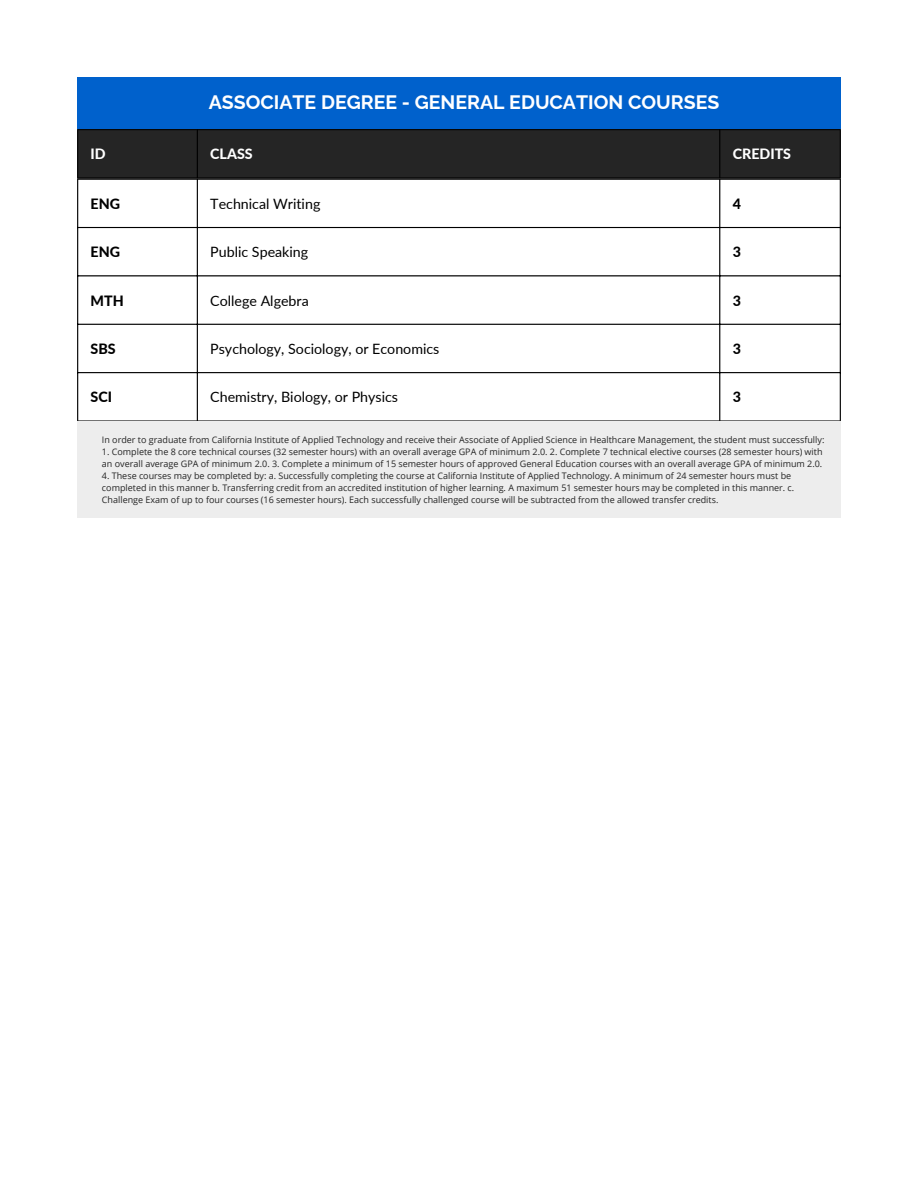
<style>
.page{position:relative;width:918px;height:1188px;background:#fff}
.page>*{position:absolute;margin:0;border:0;box-sizing:border-box;transform-origin:0 0}
.t1{font:700 19.5px "Raleway";color:#fff}
.t2{font:14.25px "Lato";color:#000}
.t3{font:800 14.25px "Lato";color:#000}
.t4{font:800 14.25px "Lato";color:#fff}
.t5{font:9px/12px "Open Sans";color:#252525}
</style>
<div class="page">
<div style="left:77px;top:77px;width:764px;height:52px;background:#0061cc"></div>
<hr style="left:77px;top:180px;width:1px;height:240px;background:#000">
<hr style="left:197px;top:180px;width:1px;height:240px;background:#000">
<hr style="left:719px;top:180px;width:1px;height:240px;background:#000">
<hr style="left:840px;top:180px;width:1px;height:240px;background:#000">
<hr style="left:77px;top:179px;width:764px;height:1px;background:#000">
<hr style="left:77px;top:227px;width:764px;height:1px;background:#000">
<hr style="left:77px;top:275px;width:764px;height:1px;background:#000">
<hr style="left:77px;top:324px;width:764px;height:1px;background:#000">
<hr style="left:77px;top:372px;width:764px;height:1px;background:#000">
<hr style="left:77px;top:420px;width:764px;height:2px;background:#000">
<div style="left:78px;top:130px;width:762px;height:47px;background:#252525"></div>
<hr style="left:77px;top:130px;width:1px;height:47px;background:#000">
<hr style="left:197px;top:130px;width:1px;height:47px;background:#000">
<hr style="left:719px;top:130px;width:1px;height:47px;background:#000">
<hr style="left:840px;top:130px;width:1px;height:47px;background:#000">
<hr style="left:77px;top:129px;width:764px;height:1px;background:#000">
<hr style="left:77px;top:177px;width:764px;height:2px;background:#000">
<div style="left:77px;top:422px;width:764px;height:96px;background:#ededed"></div>
<p class="t1" style="left:209px;top:91px;width:512px">ASSOCIATE DEGREE - GENERAL EDUCATION COURSES</p>
<p class="t4" style="left:91px;top:145px;width:17px">ID</p>
<p class="t4" style="left:210px;top:145px;width:44px">CLASS</p>
<p class="t4" style="left:733px;top:145px;width:60px">CREDITS</p>
<h1 class="t3" style="left:91px;top:195px;width:31px">ENG</h1>
<p class="t2" style="left:210px;top:195px;width:112px">Technical Writing</p>
<p class="t3" style="left:733px;top:195px;width:10px">4</p>
<p class="t3" style="left:91px;top:243px;width:31px">ENG</p>
<p class="t2" style="left:210px;top:243px;width:99px">Public Speaking</p>
<p class="t3" style="left:733px;top:243px;width:10px">3</p>
<p class="t3" style="left:91px;top:292px;width:35px">MTH</p>
<p class="t2" style="left:210px;top:292px;width:100px">College Algebra</p>
<p class="t3" style="left:733px;top:292px;width:10px">3</p>
<p class="t3" style="left:91px;top:340px;width:27px">SBS</p>
<p class="t2" style="left:210px;top:340px;width:231px">Psychology, Sociology, or Economics</p>
<p class="t3" style="left:733px;top:340px;width:10px">3</p>
<p class="t3" style="left:91px;top:388px;width:23px">SCI</p>
<p class="t2" style="left:210px;top:388px;width:189px">Chemistry, Biology, or Physics</p>
<p class="t3" style="left:733px;top:388px;width:10px">3</p>
<p class="t5" style="left:102px;top:433px;width:724px">In order to graduate from California Institute of Applied Technology and receive their Associate of Applied Science in Healthcare Management, the student must successfully:</p>
<p class="t5" style="left:102px;top:445px;width:722px">1. Complete the 8 core technical courses (32 semester hours) with an overall average GPA of minimum 2.0. 2. Complete 7 technical elective courses (28 semester hours) with an overall average GPA of minimum 2.0. 3. Complete a minimum of 15 semester hours of approved General Education courses with an overall average GPA of minimum 2.0.</p>
<p class="t5" style="left:102px;top:469px;width:694px">4. These courses may be completed by: a. Successfully completing the course at California Institute of Applied Technology. A minimum of 24 semester hours must be completed in this manner b. Transferring credit from an accredited institution of higher learning. A maximum 51 semester hours may be completed in this manner. c.<br>Challenge Exam of up to four courses (16 semester hours). Each successfully challenged course will be subtracted from the allowed transfer credits.</p>
</div>
